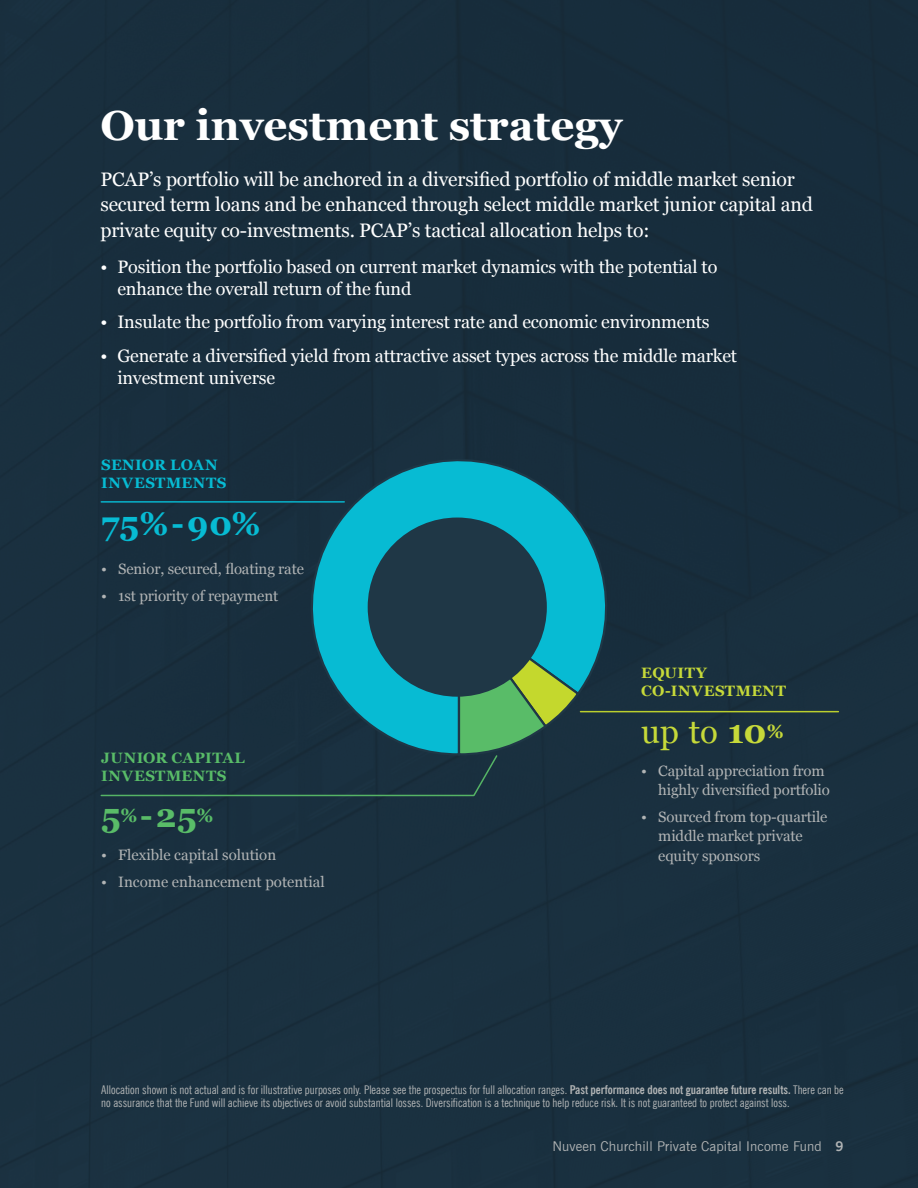
<style>
.page{position:relative;width:918px;height:1188px;background:#192f3e}
.page>*{position:absolute;margin:0;border:0;box-sizing:border-box;transform-origin:0 0}
.Sub_header{font:700 42px "Georgia";color:#fff}
.Table__Copy{font:700 33px "Georgia";color:#07bbd3}
.Table__Copy-2{font:33px "Georgia";color:#c6d939}
.Table__Copy-3{font:700 33px "Georgia";color:#59bc68}
.Intro_body_copy{font:19.5px/25.5px "Georgia";letter-spacing:-.01em;color:#fff}
.t1{font:18px/22.5px "Georgia";letter-spacing:-.01em;color:#fff}
.t2{font:15px/19.5px "Georgia";letter-spacing:-.01em;color:#b1b4b5}
.Table__Row_Heading_2{font:700 15px/18px "Georgia";letter-spacing:.03em;color:#59bc68}
.Table__Row_Heading_2-2{font:700 15px/18px "Georgia";letter-spacing:.025em;color:#07bbd3}
.Table__Row_Heading_2-3{font:700 15px/18px "Georgia";letter-spacing:.035em;color:#c6d939}
.Intro_Copy{font:13.5px "News Gothic BT";letter-spacing:.01em;color:#b1b4b5}
._9_pt_disclosure_justified{font:condensed 12px/13.5px "News Gothic BT";color:#b1b4b5}
.s1{font-weight:700}
</style>
<div class="page">
<svg style="left:311px;top:459px;width:296px;height:297px;background:#0d879b"></svg>
<div style="left:368px;top:518px;width:179px;height:179px;background:#1f3746;border-radius:50%"></div>
<hr style="left:101px;top:501px;width:243px;height:2px;background:#07bbd3">
<hr style="left:580px;top:711px;width:258px;height:1px;background:#c4d82d">
<svg style="left:100px;top:604px;width:481px;height:193px;background:#1e4e56"></svg>
<p class="Sub_header" style="left:100px;top:94px;width:523px">Our investment strategy</p>
<p class="Intro_body_copy" style="left:100px;top:165px;width:714px">PCAP’s portfolio will be anchored in a diversified portfolio of middle market senior secured term loans and be enhanced through select middle market junior capital and private equity co-investments. PCAP’s tactical allocation helps to:</p>
<p class="t1" style="left:117px;top:254px;width:601px;text-indent:-17px">• Position the portfolio based on current market dynamics with the potential to enhance the overall return of the fund</p>
<p class="t1" style="left:100px;top:310px;width:611px">• Insulate the portfolio from varying interest rate and economic environments</p>
<p class="t1" style="left:117px;top:343px;width:621px;text-indent:-17px">• Generate a diversified yield from attractive asset types across the middle market investment universe</p>
<p class="Table__Row_Heading_2-2" style="left:101px;top:455px;width:127px">SENIOR LOAN<br>INVESTMENTS</p>
<p class="Table__Copy" style="left:101px;top:498px;width:161px">75%-90%</p>
<p class="t2" style="left:101px;top:559px;width:204px">• Senior, secured, floating rate</p>
<p class="t2" style="left:101px;top:585px;width:179px">• 1st priority of repayment</p>
<p class="Table__Row_Heading_2" style="left:101px;top:748px;width:145px">JUNIOR CAPITAL<br>INVESTMENTS</p>
<p class="Table__Copy-3" style="left:101px;top:791px;width:114px">5<sup>%</sup>-25<sup>%</sup></p>
<p class="t2" style="left:101px;top:845px;width:177px">• Flexible capital solution</p>
<p class="t2" style="left:101px;top:871px;width:225px">• Income enhancement potential</p>
<p class="Table__Row_Heading_2-3" style="left:641px;top:663px;width:146px">EQUITY<br>CO-INVESTMENT</p>
<p class="Table__Copy-2" style="left:641px;top:707px;width:144px">up to <span class="s1">10</span><sup>%</sup></p>
<p class="t2" style="left:658px;top:760px;width:173px;text-indent:-17px">• Capital appreciation from highly diversified portfolio</p>
<p class="t2" style="left:658px;top:806px;width:171px;text-indent:-17px">• Sourced from top-quartile middle market private equity sponsors</p>
<p class="_9_pt_disclosure_justified" style="left:101px;top:1082px;width:744px">Allocation shown is not actual and is for illustrative purposes only. Please see the prospectus for full allocation ranges. <span class="s1">Past performance does not guarantee future results.</span> There can be no assurance that the Fund will achieve its objectives or avoid substantial losses. Diversification is a technique to help reduce risk. It is not guaranteed to protect against loss.</p>
<p class="Intro_Copy" style="left:552px;top:1139px;width:293px">Nuveen Churchill Private Capital Income Fund <span class="s1">9</span></p>
</div>
